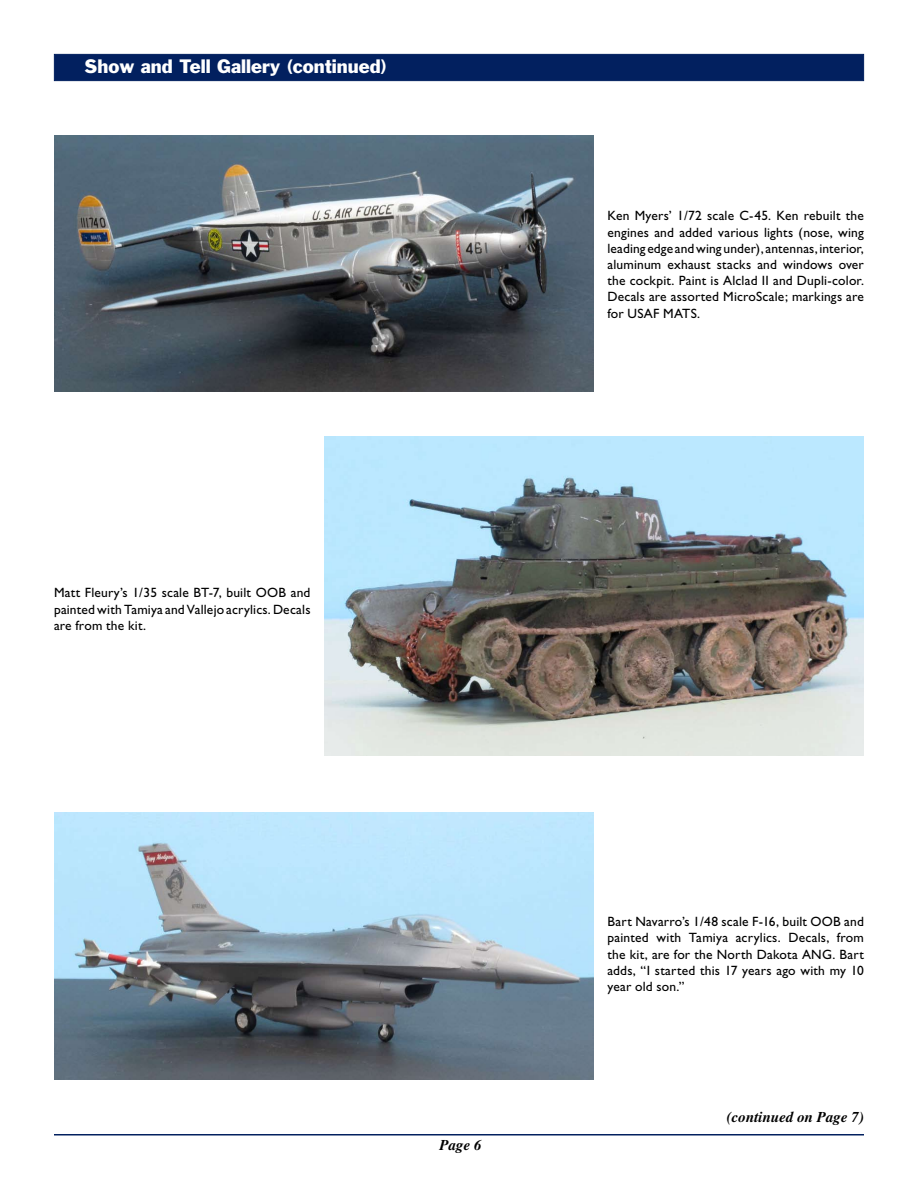
<style>
.page{position:relative;width:918px;height:1188px;background:#fff}
.page>*{position:absolute;margin:0;border:0;box-sizing:border-box;transform-origin:0 0}
.t1{font:18px "Franklin Gothic";color:#fff}
.t2{font:italic 700 15px "Times";color:#000}
.t3{font:13.5px/16.2px "Gill Sans";letter-spacing:.015em;color:#000;text-align:justify}
</style>
<div class="page">
<hr style="left:54px;top:1134px;width:810px;height:2px;background:#02205f">
<img style="left:54px;top:812px;width:540px;height:268px">
<img style="left:54px;top:135px;width:540px;height:257px">
<div style="left:54px;top:54px;width:810px;height:27px;background:#02205f;border:1px solid #02205f"></div>
<img style="left:324px;top:437px;width:540px;height:319px">
<h1 class="t1" style="left:85px;top:55px;width:304px">Show and Tell Gallery (continued)</h1>
<p class="t3" style="left:54px;top:585px;width:258px">Matt Fleury’s 1/35 scale BT-7, built OOB and painted with Tamiya and Vallejo acrylics. Decals are from the kit.</p>
<p class="t2" style="left:440px;top:1136px;width:44px">Page 6</p>
<p class="t3" style="left:608px;top:208px;width:258px">Ken Myers’ 1/72 scale C-45. Ken rebuilt the engines and added various lights (nose, wing leading edge and wing under), antennas, interior, aluminum exhaust stacks and windows over the cockpit. Paint is Alclad II and Dupli-color.<br>Decals are assorted MicroScale; markings are for USAF MATS.</p>
<p class="t3" style="left:608px;top:914px;width:258px">Bart Navarro’s 1/48 scale F-16, built OOB and painted with Tamiya acrylics. Decals, from the kit, are for the North Dakota ANG. Bart adds, “I started this 17 years ago with my 10 year old son.”</p>
<p class="t2" style="left:727px;top:1108px;width:139px">(continued on Page 7)</p>
</div>
